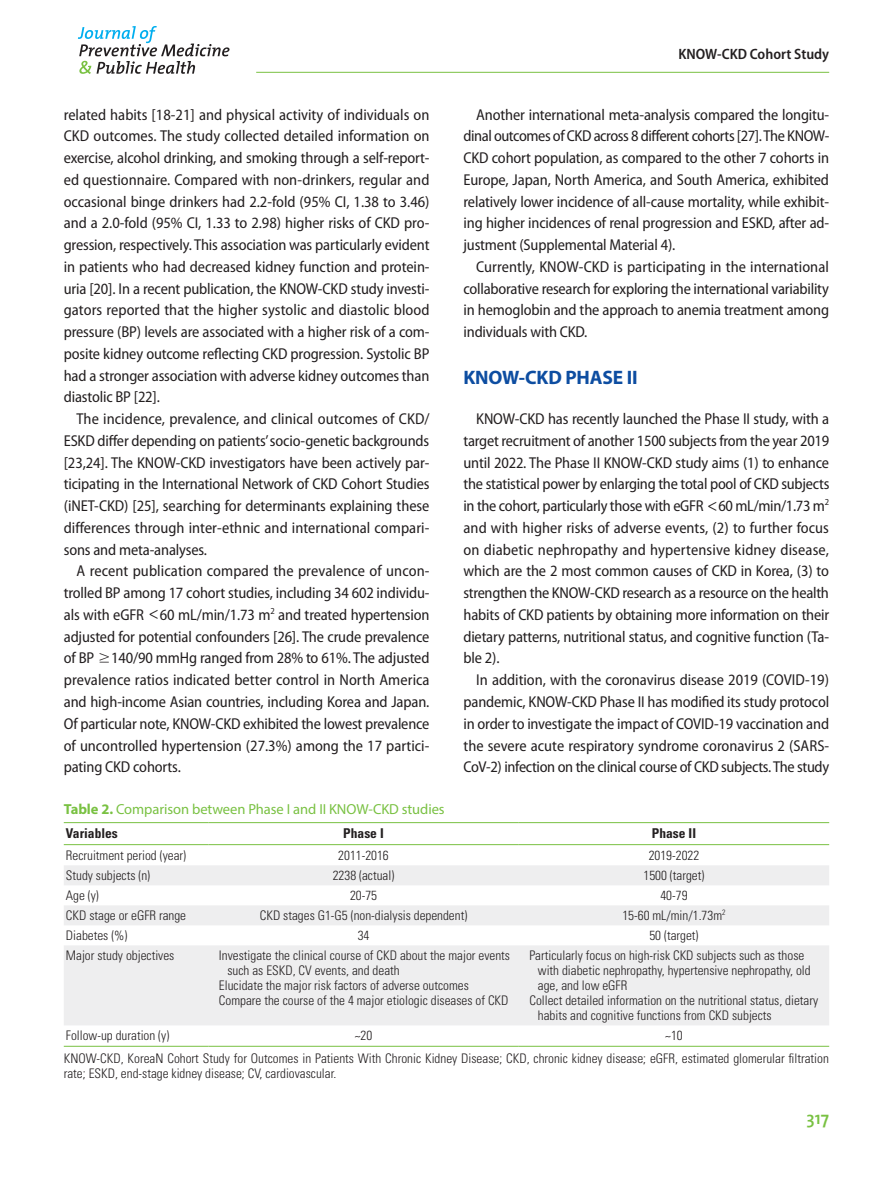
<style>
.page{position:relative;width:893px;height:1191px;background:#fff}
.page>*{position:absolute;margin:0;border:0;box-sizing:border-box;transform-origin:0 0}
.jpmph_대제목{font:700 19.5px "Myriad Pro";letter-spacing:-.01em;color:#0d4da1}
.t1{font:600 18px "The Mix";color:#79c142}
.jpmph_본문{font:semi-condensed 15.75px/21.8px "Myriad Pro";letter-spacing:-.01em;color:#231f20;text-align:justify}
.t2{font:600 semi-condensed 15px "Myriad Pro";color:#231f20}
.jpmph_표그림캡션{font:14.55px "Myriad Pro";letter-spacing:-.005em;color:#79c142}
.jpmph_표머리{font:700 condensed 13.5px "Univers LT Std";color:#231f20}
.jpmph_표본문{font:300 condensed 13.2px/15px "Univers LT Std";color:#231f20}
.s1{font-family:"Dotum";font-stretch:normal}
.s2{font-weight:700}
</style>
<div class="page">
<hr style="left:256px;top:72px;width:573px;height:1px;background:#79c142">
<svg style="left:78px;top:26px;width:152px;height:48px"></svg>
<svg style="left:64px;top:823px;width:765px;height:1px"></svg>
<svg style="left:64px;top:865px;width:765px;height:160px;fill:#eeeeef"></svg>
<hr style="left:64px;top:822px;width:144px;height:1px;background:#79c142">
<hr style="left:208px;top:822px;width:311px;height:1px;background:#79c142">
<hr style="left:519px;top:822px;width:310px;height:1px;background:#79c142">
<hr style="left:64px;top:844px;width:144px;height:1px;background:#79c142">
<hr style="left:208px;top:844px;width:311px;height:1px;background:#79c142">
<hr style="left:519px;top:844px;width:310px;height:1px;background:#79c142">
<hr style="left:64px;top:1046px;width:144px;height:1px;background:#79c142">
<hr style="left:208px;top:1046px;width:311px;height:1px;background:#79c142">
<hr style="left:519px;top:1046px;width:310px;height:1px;background:#79c142">
<p class="jpmph_본문" style="left:64px;top:104px;width:367px">related habits [18-21] and physical activity of individuals on CKD outcomes. The study collected detailed information on exercise, alcohol drinking, and smoking through a self-report&shy;ed questionnaire. Compared with non-drinkers, regular and occasional binge drinkers had 2.2-fold (95% CI, 1.38 to 3.46) and a 2.0-fold (95% CI, 1.33 to 2.98) higher risks of CKD pro&shy;gression, respectively. This association was particularly evident in patients who had decreased kidney function and protein&shy;uria [20]. In a recent publication, the KNOW-CKD study investi&shy;gators reported that the higher systolic and diastolic blood pressure (BP) levels are associated with a higher risk of a com&shy;posite kidney outcome reflecting CKD progression. Systolic BP had a stronger association with adverse kidney outcomes than diastolic BP [22].</p>
<p class="jpmph_본문" style="left:64px;top:408px;width:367px;text-indent:13px">The incidence, prevalence, and clinical outcomes of CKD/ ESKD differ depending on patients’ socio-genetic backgrounds [23,24]. The KNOW-CKD investigators have been actively par&shy;ticipating in the International Network of CKD Cohort Studies (iNET-CKD) [25], searching for determinants explaining these differences through inter-ethnic and international compari&shy;sons and meta-analyses.</p>
<p class="jpmph_본문" style="left:64px;top:560px;width:367px;text-indent:13px">A recent publication compared the prevalence of uncon&shy;trolled BP among 17 cohort studies, including 34 602 individu&shy;als with eGFR <span class="s1">&lt;</span>60 mL/min/1.73 m<sup>2</sup> and treated hypertension adjusted for potential confounders [26]. The crude prevalence of BP <span class="s1">≥</span>140/90 mmHg ranged from 28% to 61%. The adjusted prevalence ratios indicated better control in North America and high-income Asian countries, including Korea and Japan.<br>Of particular note, KNOW-CKD exhibited the lowest prevalence of uncontrolled hypertension (27.3%) among the 17 partici&shy;pating CKD cohorts.</p>
<p class="t2" style="left:678px;top:46px;width:152px">KNOW-CKD Cohort Study</p>
<p class="jpmph_본문" style="left:463px;top:104px;width:367px;text-indent:13px">Another international meta-analysis compared the longitu&shy;dinal outcomes of CKD across 8 different cohorts [27]. The KNOW-CKD cohort population, as compared to the other 7 cohorts in Europe, Japan, North America, and South America, exhibited relatively lower incidence of all-cause mortality, while exhibit&shy;ing higher incidences of renal progression and ESKD, after ad&shy;justment (Supplemental Material 4).</p>
<p class="jpmph_본문" style="left:463px;top:256px;width:367px;text-indent:13px">Currently, KNOW-CKD is participating in the international collaborative research for exploring the international variability in hemoglobin and the approach to anemia treatment among individuals with CKD.</p>
<p class="jpmph_대제목" style="left:463px;top:364px;width:176px">KNOW-CKD PHASE II</p>
<p class="jpmph_본문" style="left:463px;top:408px;width:367px;text-indent:13px">KNOW-CKD has recently launched the Phase II study, with a target recruitment of another 1500 subjects from the year 2019 until 2022. The Phase II KNOW-CKD study aims (1) to enhance the statistical power by enlarging the total pool of CKD subjects in the cohort, particularly those with eGFR <span class="s1">&lt;</span>60 mL/min/1.73 m<sup>2 </sup>and with higher risks of adverse events, (2) to further focus on diabetic nephropathy and hypertensive kidney disease, which are the 2 most common causes of CKD in Korea, (3) to strengthen the KNOW-CKD research as a resource on the health habits of CKD patients by obtaining more information on their dietary patterns, nutritional status, and cognitive function (Ta&shy;ble 2).</p>
<p class="jpmph_본문" style="left:463px;top:669px;width:367px;text-indent:13px">In addition, with the coronavirus disease 2019 (COVID-19) pandemic, KNOW-CKD Phase II has modified its study protocol in order to investigate the impact of COVID-19 vaccination and the severe acute respiratory syndrome coronavirus 2 (SARS-CoV-2) infection on the clinical course of CKD subjects. The study</p>
<p class="jpmph_표그림캡션" style="left:64px;top:799px;width:382px"><span class="s2">Table 2.</span> Comparison between Phase I and II KNOW-CKD studies</p>
<p class="jpmph_표머리" style="left:66px;top:825px;width:54px">Variables</p>
<p class="jpmph_표머리" style="left:343px;top:825px;width:42px">Phase I</p>
<p class="jpmph_표머리" style="left:652px;top:825px;width:46px">Phase II</p>
<p class="jpmph_표본문" style="left:66px;top:847px;width:122px">Recruitment period (year)</p>
<p class="jpmph_표본문" style="left:338px;top:847px;width:52px">2011-2016</p>
<p class="jpmph_표본문" style="left:649px;top:847px;width:52px">2019-2022</p>
<p class="jpmph_표본문" style="left:66px;top:867px;width:86px">Study subjects (n)</p>
<p class="jpmph_표본문" style="left:333px;top:867px;width:63px">2238 (actual)</p>
<p class="jpmph_표본문" style="left:644px;top:867px;width:62px">1500 (target)</p>
<p class="jpmph_표본문" style="left:66px;top:887px;width:34px">Age (y)</p>
<p class="jpmph_표본문" style="left:350px;top:887px;width:29px">20-75</p>
<p class="jpmph_표본문" style="left:660px;top:887px;width:29px">40-79</p>
<p class="jpmph_표본문" style="left:66px;top:907px;width:122px">CKD stage or eGFR range</p>
<p class="jpmph_표본문" style="left:260px;top:907px;width:209px">CKD stages G1-G5 (non-dialysis dependent)</p>
<p class="jpmph_표본문" style="left:622px;top:907px;width:105px">15-60 mL/min/1.73m<sup>2</sup></p>
<p class="jpmph_표본문" style="left:66px;top:927px;width:63px">Diabetes (%)</p>
<p class="jpmph_표본문" style="left:358px;top:927px;width:13px">34</p>
<p class="jpmph_표본문" style="left:649px;top:927px;width:51px">50 (target)</p>
<p class="jpmph_표본문" style="left:66px;top:947px;width:110px">Major study objectives</p>
<p class="jpmph_표본문" style="left:227px;top:947px;width:284px;text-indent:-9px">Investigate the clinical course of CKD about the major events such as ESKD, CV events, and death</p>
<p class="jpmph_표본문" style="left:219px;top:977px;width:251px">Elucidate the major risk factors of adverse outcomes</p>
<p class="jpmph_표본문" style="left:219px;top:992px;width:291px">Compare the course of the 4 major etiologic diseases of CKD</p>
<p class="jpmph_표본문" style="left:538px;top:947px;width:274px;text-indent:-9px">Particularly focus on high-risk CKD subjects such as those with diabetic nephropathy, hypertensive nephropathy, old age, and low eGFR</p>
<p class="jpmph_표본문" style="left:538px;top:992px;width:282px;text-indent:-9px">Collect detailed information on the nutritional status, dietary habits and cognitive functions from CKD subjects</p>
<p class="jpmph_표본문" style="left:66px;top:1027px;width:105px">Follow-up duration (y)</p>
<p class="jpmph_표본문" style="left:355px;top:1027px;width:19px">~20</p>
<p class="jpmph_표본문" style="left:665px;top:1027px;width:19px">~10</p>
<p class="jpmph_표본문" style="left:64px;top:1051px;width:767px">KNOW-CKD, KoreaN Cohort Study for Outcomes in Patients With Chronic Kidney Disease; CKD, chronic kidney disease; eGFR, estimated glomerular filtration rate; ESKD, end-stage kidney disease; CV, cardiovascular.</p>
<p class="t1" style="left:806px;top:1103px;width:24px">317</p>
</div>
